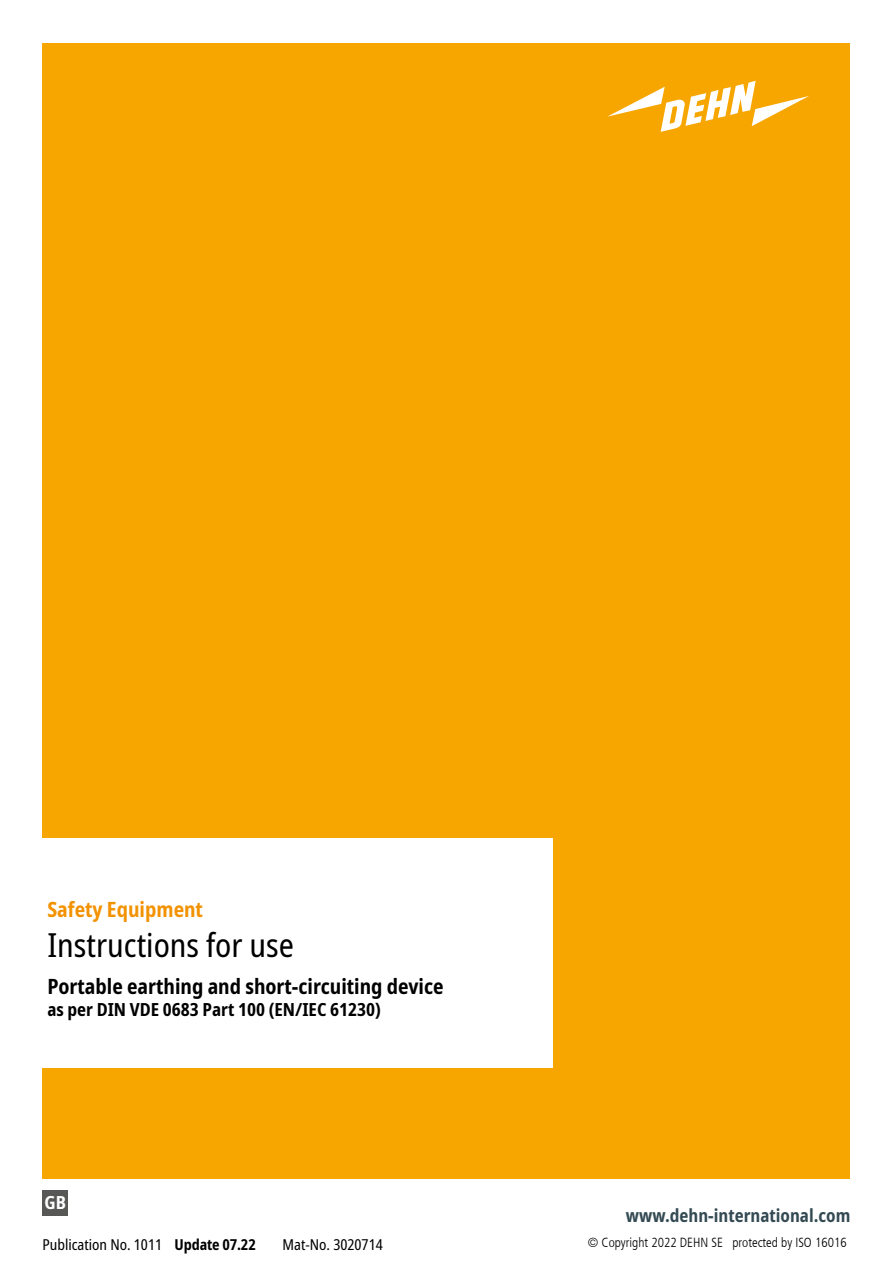
<style>
.page{position:relative;width:893px;height:1263px;background:#fff}
.page>*{position:absolute;margin:0;border:0;box-sizing:border-box;transform-origin:0 0}
.t1{font:condensed 33px "Noto Sans";color:#000}
.t2{font:700 condensed 21px "Noto Sans";color:#000}
.t3{font:700 condensed 21px "Noto Sans";color:#f39200}
.t4{font:700 condensed 18px "Noto Sans";color:#000}
.t5{font:700 condensed 18px "Noto Sans";color:#344a53}
.t6{font:700 condensed 18px "Noto Sans";color:#fff}
.t7{font:condensed 15px "Noto Sans";color:#000}
.t8{font:300 condensed 13.2px "Frutiger LT Com";color:#000}
.s1{font-weight:700}
</style>
<div class="page">
<div style="left:43px;top:44px;width:807px;height:1135px;background:#f7a600"></div>
<svg style="left:607px;top:81px;width:202px;height:51px"></svg>
<div style="left:30px;top:838px;width:523px;height:229px;background:#fff"></div>
<div style="left:43px;top:1190px;width:25px;height:25px;background:#575756"></div>
<h2 class="t3" style="left:47px;top:894px;width:157px">Safety Equipment</h2>
<h1 class="t1" style="left:47px;top:922px;width:248px">Instructions for use</h1>
<h2 class="t2" style="left:47px;top:971px;width:398px">Portable earthing and short-circuiting device</h2>
<p class="t4" style="left:47px;top:996px;width:335px">as per DIN VDE 0683 Part 100 (EN/IEC 61230)</p>
<p class="t6" style="left:45px;top:1190px;width:23px">GB</p>
<p class="t7" style="left:43px;top:1233px;width:215px">Publication No. 1011 <span class="s1">Update 07.22</span></p>
<p class="t7" style="left:283px;top:1233px;width:102px">Mat-No. 3020714</p>
<p class="t5" style="left:626px;top:1202px;width:226px">www.dehn-international.com</p>
<p class="t8" style="left:588px;top:1235px;width:260px">© Copyright 2022 DEHN SE protected by ISO 16016</p>
</div>
